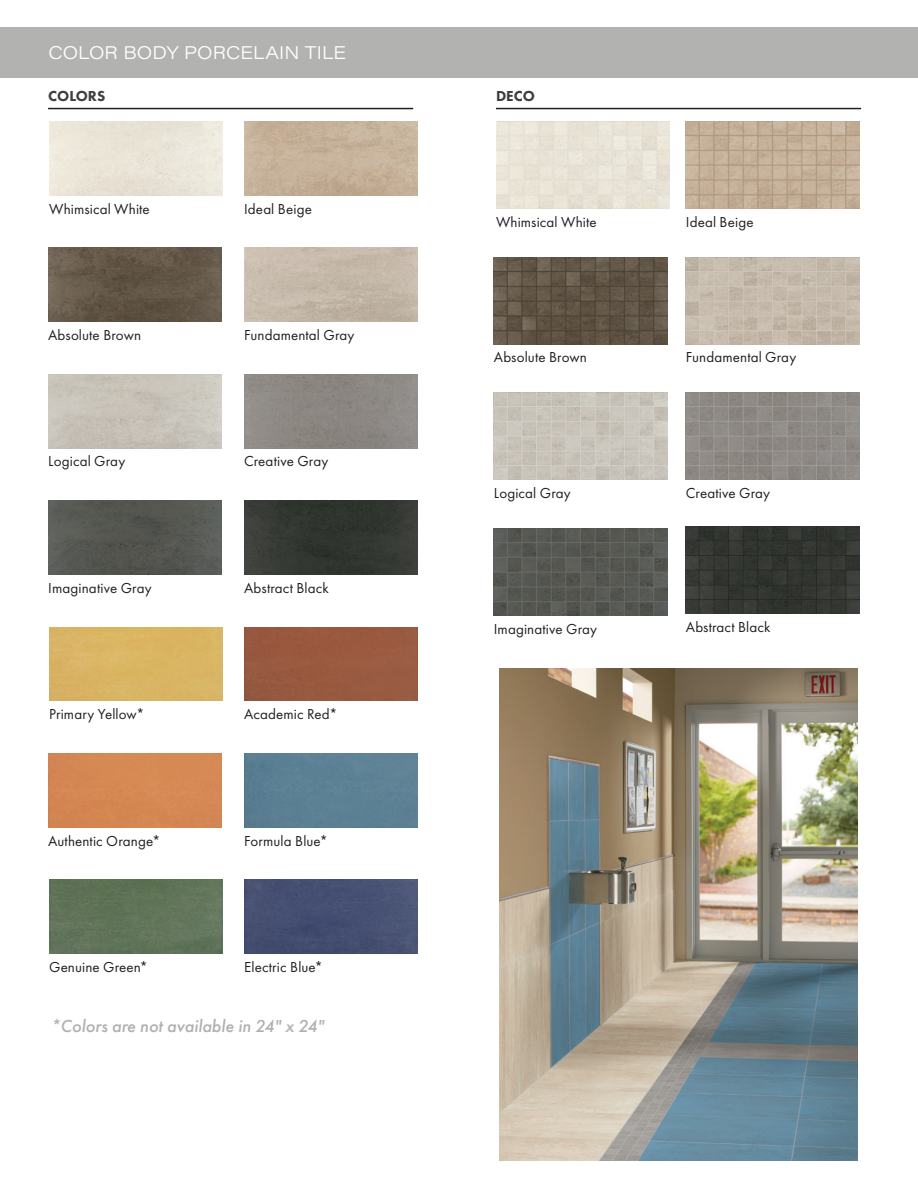
<style>
.page{position:relative;width:918px;height:1188px;background:#fff}
.page>*{position:absolute;margin:0;border:0;box-sizing:border-box;transform-origin:0 0}
.t1{font:italic 500 18px "Futura PT";color:#b0b0b0}
.t2{font:300 18px "Acumin Pro Wide";letter-spacing:.005em;color:#fff}
.t3{font:15px "Futura PT";letter-spacing:.01em;color:#231f20}
.t4{font:800 15px "Futura PT";color:#3e3e3f}
</style>
<div class="page">
<div style="left:0;top:27px;width:918px;height:50px;background:#b2b2b1"></div>
<hr style="left:48px;top:108px;width:365px;height:1px;background:#231f20">
<hr style="left:496px;top:108px;width:365px;height:1px;background:#231f20">
<img style="left:49px;top:122px;width:173px;height:73px">
<img style="left:496px;top:122px;width:173px;height:86px">
<img style="left:686px;top:257px;width:173px;height:87px">
<img style="left:686px;top:393px;width:173px;height:87px">
<img style="left:686px;top:122px;width:173px;height:86px">
<img style="left:494px;top:257px;width:173px;height:87px">
<img style="left:494px;top:393px;width:173px;height:87px">
<img style="left:494px;top:529px;width:173px;height:87px">
<img style="left:686px;top:526px;width:173px;height:87px">
<img style="left:244px;top:248px;width:173px;height:74px">
<img style="left:48px;top:374px;width:174px;height:74px">
<img style="left:48px;top:501px;width:174px;height:74px">
<img style="left:244px;top:501px;width:173px;height:74px">
<div style="left:49px;top:627px;width:173px;height:74px;background:#d9b563"></div>
<div style="left:244px;top:627px;width:173px;height:74px;background:#995a40"></div>
<img style="left:49px;top:880px;width:173px;height:74px">
<img style="left:244px;top:122px;width:173px;height:73px">
<div style="left:244px;top:753px;width:173px;height:74px;background:#5c8094"></div>
<img style="left:48px;top:248px;width:173px;height:74px">
<div style="left:48px;top:753px;width:173px;height:74px;background:#d58853"></div>
<img style="left:244px;top:880px;width:173px;height:74px">
<img style="left:500px;top:669px;width:358px;height:492px">
<p class="t2" style="left:48px;top:39px;width:299px">COLOR BODY PORCELAIN TILE</p>
<p class="t4" style="left:48px;top:87px;width:59px">COLORS</p>
<p class="t4" style="left:496px;top:87px;width:41px">DECO</p>
<p class="t3" style="left:49px;top:200px;width:102px">Whimsical White</p>
<p class="t3" style="left:48px;top:326px;width:95px">Absolute Brown</p>
<p class="t3" style="left:244px;top:200px;width:69px">Ideal Beige</p>
<p class="t3" style="left:244px;top:326px;width:112px">Fundamental Gray</p>
<p class="t3" style="left:48px;top:453px;width:78px">Logical Gray</p>
<p class="t3" style="left:244px;top:453px;width:86px">Creative Gray</p>
<p class="t3" style="left:48px;top:579px;width:105px">Imaginative Gray</p>
<p class="t3" style="left:244px;top:579px;width:86px">Abstract Black</p>
<p class="t3" style="left:496px;top:213px;width:102px">Whimsical White</p>
<p class="t3" style="left:494px;top:348px;width:95px">Absolute Brown</p>
<p class="t3" style="left:494px;top:484px;width:78px">Logical Gray</p>
<p class="t3" style="left:686px;top:213px;width:69px">Ideal Beige</p>
<p class="t3" style="left:686px;top:348px;width:112px">Fundamental Gray</p>
<p class="t3" style="left:686px;top:484px;width:86px">Creative Gray</p>
<p class="t3" style="left:49px;top:705px;width:97px">Primary Yellow*</p>
<p class="t3" style="left:244px;top:705px;width:95px">Academic Red*</p>
<p class="t3" style="left:48px;top:832px;width:114px">Authentic Orange*</p>
<p class="t3" style="left:49px;top:958px;width:101px">Genuine Green*</p>
<p class="t3" style="left:244px;top:832px;width:86px">Formula Blue*</p>
<p class="t3" style="left:244px;top:958px;width:81px">Electric Blue*</p>
<p class="t1" style="left:51px;top:1015px;width:275px">*Colors are not available in 24" x 24"</p>
<p class="t3" style="left:494px;top:620px;width:105px">Imaginative Gray</p>
<p class="t3" style="left:686px;top:618px;width:86px">Abstract Black</p>
</div>
